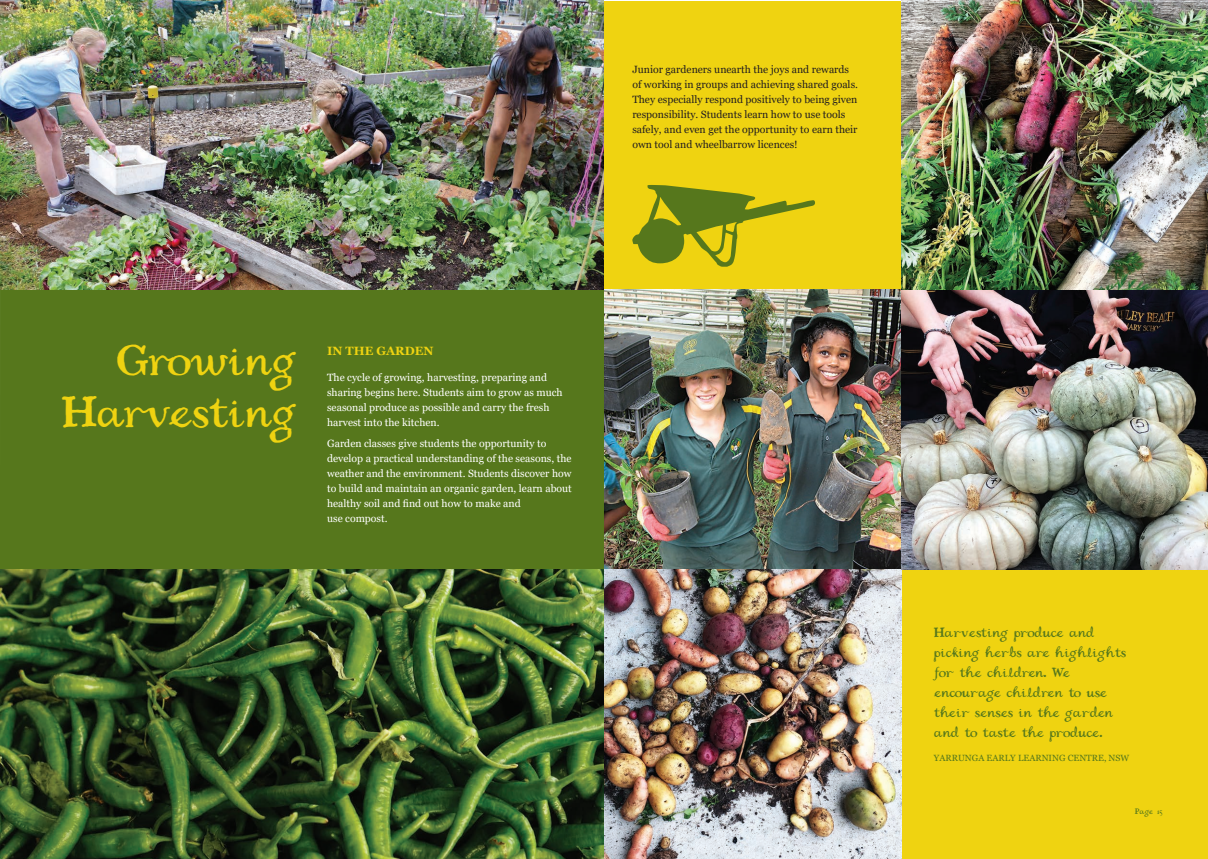
<style>
.page{position:relative;width:1208px;height:859px;background:#fff}
.page>*{position:absolute;margin:0;border:0;box-sizing:border-box;transform-origin:0 0}
.t1{font:39px/52px "Gardener Alternate";letter-spacing:-.035em;color:#efd311;text-align:right}
.t2{font:12px/20px "Gardener Alternate";letter-spacing:-.035em;color:#56771c}
.t3{font:700 12px "Georgia";color:#efd311}
.t4{font:10.5px/15px "Georgia";color:#fff}
.t5{font:10.5px/15px "Georgia";color:#231f20}
.t6{font:9px "Georgia";color:#56771c}
.t7{font:7px "Gardener Alternate";letter-spacing:-.005em;color:#56771c}
</style>
<div class="page">
<div style="left:604px;top:1px;width:604px;height:858px;background:#efd311"></div>
<img style="left:604px;top:289px;width:604px;height:281px">
<img style="left:0;top:570px;width:901px;height:289px">
<svg style="left:632px;top:185px;width:183px;height:82px"></svg>
<div style="left:0;top:289px;width:604px;height:281px;background:#56771c"></div>
<img style="left:0;top:0;width:604px;height:289px">
<img style="left:901px;top:0;width:307px;height:289px">
<p class="t5" style="left:632px;top:62px;width:227px">Junior gardeners unearth the joys and rewards of working in groups and achieving shared goals.<br>They especially respond positively to being given responsibility. Students learn how to use tools safely, and even get the opportunity to earn their own tool and wheelbarrow licences!</p>
<h1 class="t1" style="left:62px;top:337px;width:238px">Growing<br>Harvesting</h1>
<p class="t3" style="left:327px;top:343px;width:108px">IN THE GARDEN</p>
<p class="t4" style="left:327px;top:370px;width:237px">The cycle of growing, harvesting, preparing and sharing begins here. Students aim to grow as much seasonal produce as possible and carry the fresh harvest into the kitchen.</p>
<p class="t4" style="left:327px;top:436px;width:246px">Garden classes give students the opportunity to develop a practical understanding of the seasons, the weather and the environment. Students discover how to build and maintain an organic garden, learn about healthy soil and find out how to make and<br>use compost.</p>
<p class="t2" style="left:934px;top:623px;width:194px">Harvesting produce and picking herbs are highlights for the children. We encourage children to use their senses in the garden and to taste the produce.</p>
<p class="t6" style="left:934px;top:752px;width:197px">YARRUNGA EARLY LEARNING CENTRE, NSW</p>
<p class="t7" style="left:1134px;top:807px;width:29px">Page 15</p>
</div>
